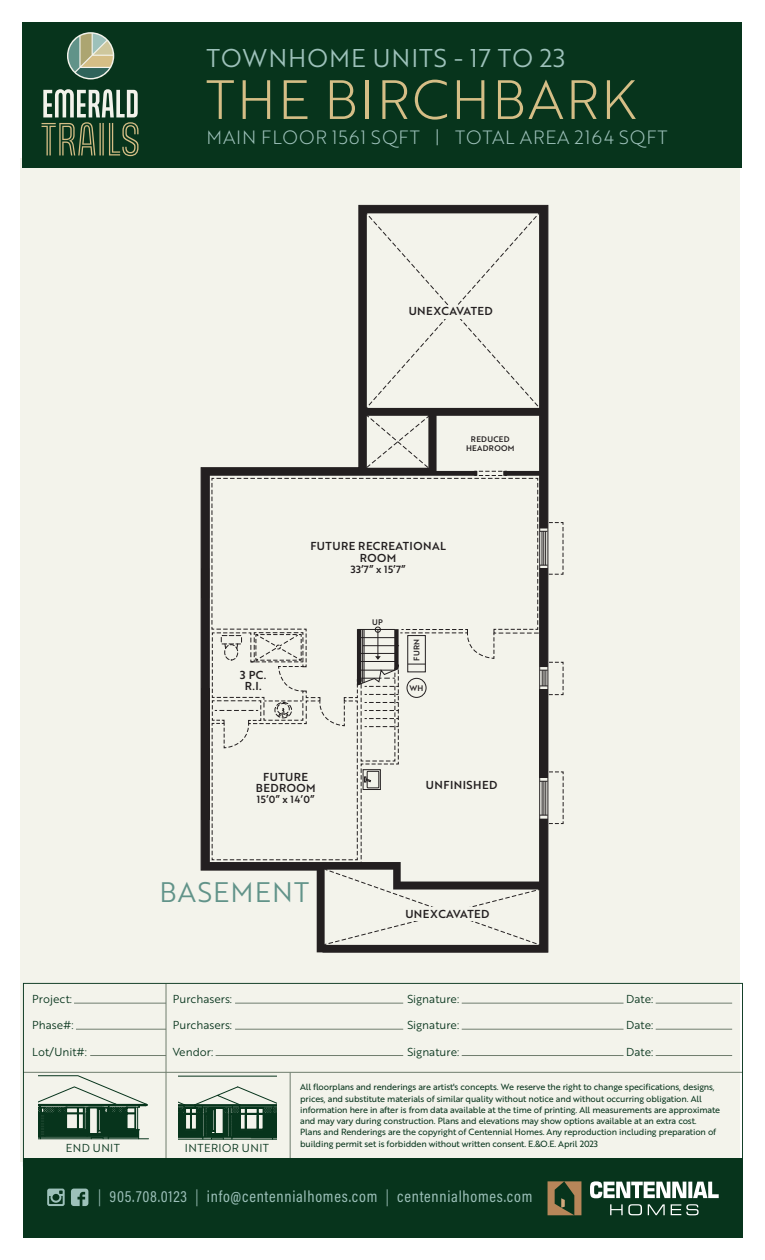
<style>
.page{position:relative;width:765px;height:1260px;background:#fff}
.page>*{position:absolute;margin:0;border:0;box-sizing:border-box;transform-origin:0 0}
.t1{font:53.75px "Brother 1816 Light";letter-spacing:.04em;color:#d5be86}
.t2{font:27.5px "Brother 1816 Book";letter-spacing:.04em;color:#619389}
.t3{font:25px "Brother 1816 Book";letter-spacing:.04em;color:#9dc1ba}
.t4{font:18.75px "Brother 1816 Light";letter-spacing:.04em;color:#9dc1ba}
.t5{font:16.25px "Acumin Pro Cond";letter-spacing:.045em;color:#9dc1ba}
.t6{font:11.25px "Brother 1816 Book";color:#07341c}
.t7{font:11.25px/11.2px "Brother 1816 Medium";letter-spacing:.04em;color:#231f20;text-align:center}
.t8{font:11.25px "Brother 1816 Book";letter-spacing:.04em;color:#07341c}
.t9{font:10.12px "Brother 1816 Medium";letter-spacing:.04em;color:#231f20}
.t10{font:8.75px/11.2px "Brother 1816 Regular";letter-spacing:-.015em;color:#07341c}
.t11{font:7.88px/8.9px "Brother 1816 Medium";letter-spacing:.04em;color:#231f20;text-align:center}
.s1{font-weight:300}
</style>
<div class="page">
<div style="left:20px;top:159px;width:720px;height:1003px;background:#f3f3eb"></div>
<div style="left:22px;top:22px;width:720px;height:146px;background:#07341c"></div>
<svg style="left:42px;top:89px;width:97px;height:67px"></svg>
<svg style="left:67px;top:32px;width:47px;height:47px"></svg>
<svg style="left:68px;top:34px;width:45px;height:44px;background:#8c9e84"></svg>
<svg style="left:23px;top:983px;width:720px;height:175px"></svg>
<hr style="left:38px;top:1138px;width:111px;height:1px;background:#07341c">
<svg style="left:38px;top:1075px;width:110px;height:64px"></svg>
<svg style="left:344px;top:1106px;width:26px;height:8px"></svg>
<svg style="left:320px;top:1108px;width:2px;height:27px"></svg>
<svg style="left:179px;top:1075px;width:133px;height:65px"></svg>
<hr style="left:290px;top:1072px;width:1px;height:92px;background:#6f7d6e">
<div style="left:23px;top:1158px;width:720px;height:80px;background:#07341c"></div>
<svg style="left:590px;top:1181px;width:129px;height:17px"></svg>
<svg style="left:610px;top:1204px;width:32px;height:11px"></svg>
<svg style="left:648px;top:1204px;width:17px;height:11px"></svg>
<svg style="left:671px;top:1204px;width:28px;height:11px"></svg>
<svg style="left:548px;top:1181px;width:33px;height:34px"></svg>
<svg style="left:47px;top:1189px;width:18px;height:17px"></svg>
<svg style="left:71px;top:1189px;width:17px;height:17px"></svg>
<svg style="left:201px;top:212px;width:363px;height:734px"></svg>
<svg style="left:201px;top:818px;width:347px;height:134px"></svg>
<div style="left:539px;top:689px;width:9px;height:89px;background:#231f20"></div>
<hr style="left:539px;top:213px;width:1px;height:734px;background:#231f20">
<h3 class="t3" style="left:207px;top:39px;width:360px">TOWNHOME UNITS - 17 TO 23</h3>
<h1 class="t1" style="left:206px;top:60px;width:432px">THE BIRCHBARK</h1>
<h3 class="t4" style="left:207px;top:124px;width:463px">MAIN FLOOR 1561 SQFT | TOTAL AREA 2164 SQFT</h3>
<p class="t7" style="left:409px;top:305px;width:86px">UNEXCAVATED</p>
<p class="t7" style="left:240px;top:669px;width:28px">3 PC.<br>R.I.</p>
<p class="t11" style="left:466px;top:434px;width:50px">REDUCED<br>HEADROOM</p>
<p class="t7" style="left:310px;top:540px;width:137px">FUTURE RECREATIONAL<br>ROOM</p>
<p class="t9" style="left:351px;top:562px;width:56px">33’7” x 15’7”</p>
<p class="t11" style="left:372px;top:618px;width:12px">UP</p>
<p class="t11" style="left:412px;top:661px;width:24px;rotate:-90deg">FURN</p>
<p class="t11" style="left:409px;top:684px;width:16px">WH</p>
<p class="t7" style="left:256px;top:771px;width:62px">FUTURE<br>BEDROOM</p>
<p class="t9" style="left:257px;top:792px;width:59px">15’0” x 14’0”</p>
<h2 class="t2" style="left:159px;top:872px;width:151px">BASEMENT</h2>
<p class="t7" style="left:426px;top:779px;width:73px">UNFINISHED</p>
<p class="t7" style="left:405px;top:908px;width:86px">UNEXCAVATED</p>
<p class="t6" style="left:32px;top:991px;width:41px">Project:</p>
<p class="t6" style="left:173px;top:991px;width:61px">Purchasers:</p>
<p class="t6" style="left:407px;top:991px;width:53px">Signature:</p>
<p class="t6" style="left:626px;top:991px;width:29px">Date:</p>
<p class="t6" style="left:32px;top:1017px;width:43px">Phase#:</p>
<p class="t6" style="left:173px;top:1017px;width:61px">Purchasers:</p>
<p class="t6" style="left:407px;top:1017px;width:53px">Signature:</p>
<p class="t6" style="left:626px;top:1017px;width:29px">Date:</p>
<p class="t6" style="left:32px;top:1043px;width:56px">Lot/Unit#:</p>
<p class="t6" style="left:173px;top:1043px;width:42px">Vendor:</p>
<p class="t6" style="left:407px;top:1043px;width:53px">Signature:</p>
<p class="t6" style="left:626px;top:1043px;width:29px">Date:</p>
<p class="t6" style="left:66px;top:1140px;width:56px">END UNIT</p>
<p class="t8" style="left:185px;top:1140px;width:86px">INTERIOR UNIT</p>
<p class="t10" style="left:300px;top:1081px;width:422px">All floorplans and renderings are artist's concepts. We reserve the right to change specifications, designs, prices, and substitute materials of similar quality without notice and without occurring obligation. All information here in after is from data available at the time of printing. All measurements are approximate and may vary during construction. Plans and elevations may show options available at an extra cost.<br>Plans and Renderings are the copyright of Centennial Homes. Any reproduction including preparation of building permit set is forbidden without written consent. E.&amp;O.E. April 2023</p>
<h3 class="t5" style="left:98px;top:1186px;width:436px"><span class="s1">|</span> 905.708.0123 <span class="s1">|</span> info@centennialhomes.com <span class="s1">|</span> centennialhomes.com</h3>
</div>
